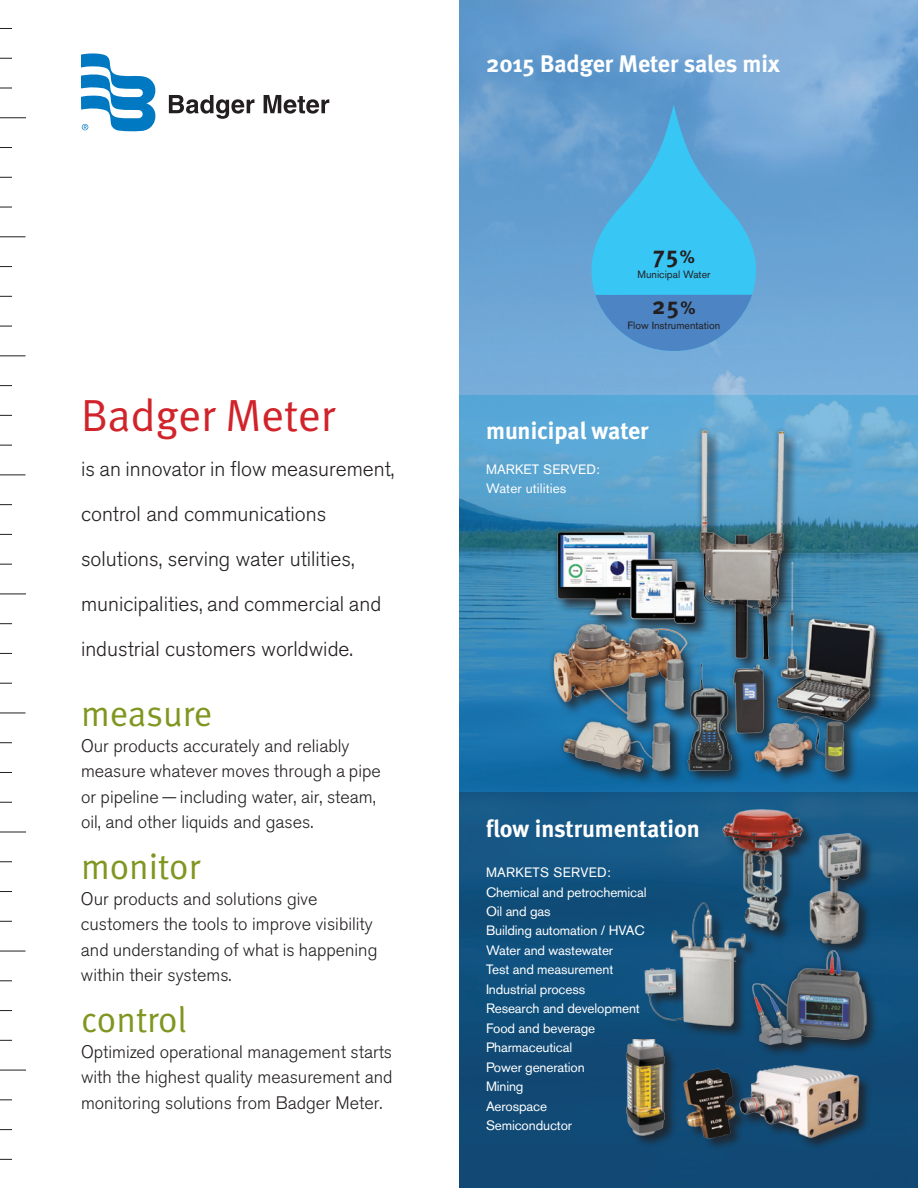
<style>
.page{position:relative;width:918px;height:1188px;background:#fff}
.page>*{position:absolute;margin:0;border:0;box-sizing:border-box;transform-origin:0 0}
.t1{font:45px "Meta Normal";letter-spacing:-.005em;color:#d1232a}
.t2{font:36px "Meta Normal";color:#7f9620}
.t3{font:700 24px "Meta";color:#fff}
.t4{font:700 24px "Meta";color:#231f20}
.t5{font:21px/45px "Akzidenz Grotesk BQ Light Os F";color:#231f20}
.t6{font:18px/25.5px "Akzidenz Grotesk BQ Light Os F";color:#231f20}
.t7{font:13.5px/19.5px "Akzidenz Grotesk BQ";letter-spacing:-.01em;color:#fff}
.t8{font:13.5px/19.5px "Akzidenz Grotesk BQ";letter-spacing:.01em;color:#fff}
.t9{font:10.5px "Akzidenz Grotesk BQ";color:#231f20}
.s1{font-size:18px}
</style>
<div class="page">
<svg style="left:0;top:117px;width:26px;height:1px"></svg>
<svg style="left:0;top:236px;width:26px;height:1px"></svg>
<svg style="left:0;top:355px;width:26px;height:1px"></svg>
<svg style="left:0;top:475px;width:26px;height:1px"></svg>
<svg style="left:0;top:594px;width:26px;height:1px"></svg>
<svg style="left:0;top:713px;width:26px;height:1px"></svg>
<svg style="left:0;top:832px;width:26px;height:1px"></svg>
<svg style="left:0;top:951px;width:26px;height:1px"></svg>
<svg style="left:0;top:1070px;width:26px;height:1px"></svg>
<svg style="left:0;top:28px;width:12px;height:1px"></svg>
<svg style="left:0;top:58px;width:12px;height:1px"></svg>
<svg style="left:0;top:88px;width:12px;height:1px"></svg>
<svg style="left:0;top:296px;width:12px;height:1px"></svg>
<svg style="left:0;top:177px;width:12px;height:1px"></svg>
<svg style="left:0;top:147px;width:12px;height:1px"></svg>
<svg style="left:0;top:207px;width:12px;height:1px"></svg>
<svg style="left:0;top:266px;width:12px;height:1px"></svg>
<svg style="left:0;top:326px;width:12px;height:1px"></svg>
<svg style="left:0;top:534px;width:12px;height:1px"></svg>
<svg style="left:0;top:415px;width:12px;height:1px"></svg>
<svg style="left:0;top:385px;width:12px;height:1px"></svg>
<svg style="left:0;top:445px;width:12px;height:1px"></svg>
<svg style="left:0;top:504px;width:12px;height:1px"></svg>
<svg style="left:0;top:564px;width:12px;height:1px"></svg>
<svg style="left:0;top:772px;width:12px;height:1px"></svg>
<svg style="left:0;top:653px;width:12px;height:1px"></svg>
<svg style="left:0;top:623px;width:12px;height:1px"></svg>
<svg style="left:0;top:683px;width:12px;height:1px"></svg>
<svg style="left:0;top:742px;width:12px;height:1px"></svg>
<svg style="left:0;top:802px;width:12px;height:1px"></svg>
<svg style="left:0;top:1010px;width:12px;height:1px"></svg>
<svg style="left:0;top:891px;width:12px;height:1px"></svg>
<svg style="left:0;top:861px;width:12px;height:1px"></svg>
<svg style="left:0;top:921px;width:12px;height:1px"></svg>
<svg style="left:0;top:980px;width:12px;height:1px"></svg>
<svg style="left:0;top:1040px;width:12px;height:1px"></svg>
<svg style="left:0;top:1129px;width:12px;height:1px"></svg>
<svg style="left:0;top:1099px;width:12px;height:1px"></svg>
<svg style="left:0;top:1159px;width:12px;height:1px"></svg>
<svg style="left:459px;top:0;width:459px;height:395px;background:#6fa4d4"></svg>
<div style="left:459px;top:792px;width:459px;height:396px;background:linear-gradient(to bottom,#155987,#0e4671)"></div>
<svg style="left:459px;top:395px;width:459px;height:397px;background:#3e8ebd"></svg>
<div style="left:553px;top:430px;width:337px;height:355px;background:#231f20;opacity:.75"></div>
<img style="left:546px;top:421px;width:336px;height:360px">
<svg style="left:592px;top:104px;width:164px;height:247px;background:#4fabde"></svg>
<svg style="left:169px;top:95px;width:85px;height:24px"></svg>
<svg style="left:264px;top:95px;width:65px;height:19px"></svg>
<svg style="left:81px;top:53px;width:75px;height:79px"></svg>
<div style="left:626px;top:810px;width:253px;height:340px;background:#231f20;opacity:.75"></div>
<img style="left:640px;top:898px;width:102px;height:134px">
<img style="left:622px;top:1040px;width:53px;height:100px">
<img style="left:805px;top:827px;width:73px;height:109px">
<img style="left:657px;top:1059px;width:220px;height:89px">
<img style="left:713px;top:800px;width:92px;height:143px">
<img style="left:742px;top:936px;width:140px;height:118px">
<h1 class="t1" style="left:81px;top:389px;width:256px">Badger Meter</h1>
<p class="t5" style="left:81px;top:447px;width:315px">is an innovator in flow measurement, control and communications solutions, serving water utilities, municipalities, and commercial and industrial customers worldwide.</p>
<h2 class="t2" style="left:81px;top:693px;width:133px">measure</h2>
<p class="t6" style="left:81px;top:733px;width:301px">Our products accurately and reliably measure whatever moves through a pipe or pipeline — including water, air, steam, oil, and other liquids and gases.</p>
<h2 class="t2" style="left:81px;top:846px;width:121px">monitor</h2>
<p class="t6" style="left:81px;top:886px;width:298px">Our products and solutions give customers the tools to improve visibility and understanding of what is happening within their systems.</p>
<h2 class="t2" style="left:81px;top:999px;width:107px">control</h2>
<p class="t6" style="left:81px;top:1039px;width:313px;text-align:justify">Optimized operational management starts with the highest quality measurement and monitoring solutions from Badger Meter.</p>
<h3 class="t3" style="left:486px;top:50px;width:295px">2015 Badger Meter sales mix</h3>
<h3 class="t4" style="left:653px;top:240px;width:43px">75<span class="s1">%</span></h3>
<p class="t9" style="left:638px;top:268px;width:74px">Municipal Water</p>
<h3 class="t4" style="left:652px;top:292px;width:45px">25<span class="s1">%</span></h3>
<p class="t9" style="left:628px;top:319px;width:94px">Flow Instrumentation</p>
<h3 class="t3" style="left:486px;top:417px;width:164px">municipal water</h3>
<p class="t8" style="left:486px;top:459px;width:115px">MARKET SERVED:<br>Water utilities</p>
<h3 class="t3" style="left:486px;top:815px;width:216px">flow instrumentation</h3>
<p class="t7" style="left:486px;top:862px;width:162px">MARKETS SERVED:<br>Chemical and petrochemical<br>Oil and gas<br>Building automation / HVAC<br>Water and wastewater<br>Test and measurement<br>Industrial process<br>Research and development<br>Food and beverage<br>Pharmaceutical<br>Power generation<br>Mining<br>Aerospace<br>Semiconductor</p>
</div>
